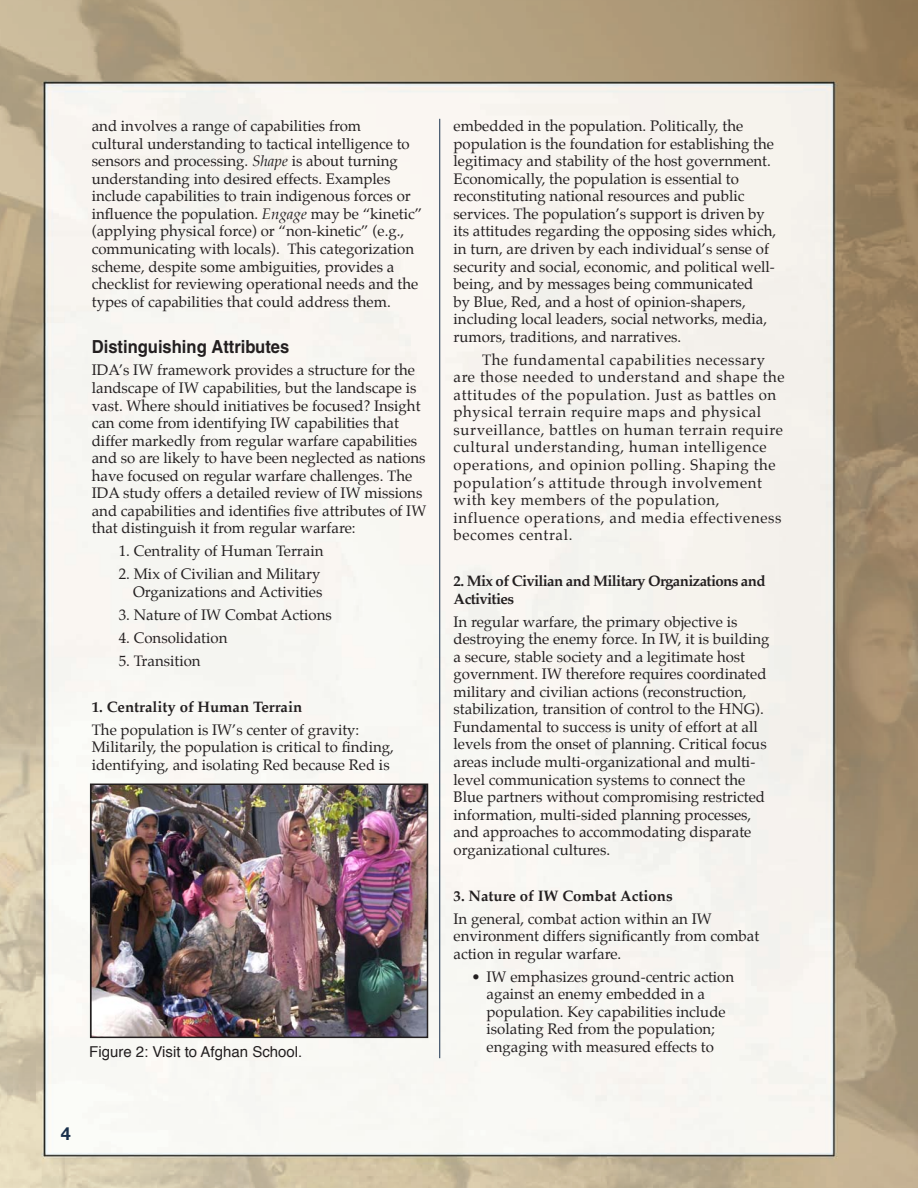
<style>
.page{position:relative;width:918px;height:1188px;background:#fff}
.page>*{position:absolute;margin:0;border:0;box-sizing:border-box;transform-origin:0 0}
.Paragraph_Style_1{font:700 18px "Helvetica";color:#231f20;scale:.92 1}
.t1{font:700 18px "Helvetica Neue";color:#19304c}
.Paragraph_Style_1-2{font:15px/17.5px "Palatino";color:#231f20}
.Paragraph_Style_1-3{font:15px/17.5px "Palatino";letter-spacing:.04em;color:#231f20}
.Paragraph_Style_1-4{font:700 15px/17.5px "Palatino";letter-spacing:-.04em;color:#231f20}
.Paragraph_Style_1-5{font:700 15px "Palatino";color:#231f20}
.t2{font:15px "Helvetica";color:#231f20}
.s1{font-style:italic}
</style>
<div class="page">
<img style="left:0;top:0;width:918px;height:1188px">
<hr style="left:439px;top:119px;width:1px;height:939px;background:#19304c">
<img style="left:93px;top:787px;width:332px;height:248px">
<div style="left:90px;top:784px;width:338px;height:254px;border:2px solid #231f20"></div>
<p class="Paragraph_Style_1-2" style="left:92px;top:117px;width:332px">and involves a range of capabilities from<br>cultural understanding to tactical intelligence to sensors and processing. <span class="s1">Shape</span> is about turning understanding into desired effects. Examples include capabilities to train indigenous forces or influence the population. <span class="s1">Engage</span> may be “kinetic” (applying physical force) or “non-kinetic” (e.g., communicating with locals). This categorization scheme, despite some ambiguities, provides a checklist for reviewing operational needs and the types of capabilities that could address them.</p>
<p class="Paragraph_Style_1" style="left:92px;top:335px;width:216px">Distinguishing Attributes</p>
<p class="Paragraph_Style_1-2" style="left:92px;top:362px;width:336px">IDA’s IW framework provides a structure for the landscape of IW capabilities, but the landscape is vast. Where should initiatives be focused? Insight can come from identifying IW capabilities that differ markedly from regular warfare capabilities and so are likely to have been neglected as nations have focused on regular warfare challenges. The IDA study offers a detailed review of IW missions and capabilities and identifies five attributes of IW that distinguish it from regular warfare:</p>
<p class="Paragraph_Style_1-2" style="left:119px;top:542px;width:206px">1. Centrality of Human Terrain</p>
<p class="Paragraph_Style_1-2" style="left:119px;top:565px;width:205px;text-align:right">2. Mix of Civilian and Military<br>Organizations and Activities</p>
<p class="Paragraph_Style_1-2" style="left:119px;top:606px;width:215px">3. Nature of IW Combat Actions</p>
<p class="Paragraph_Style_1-2" style="left:119px;top:629px;width:110px">4. Consolidation</p>
<p class="Paragraph_Style_1-2" style="left:119px;top:652px;width:83px">5. Transition</p>
<p class="Paragraph_Style_1-5" style="left:92px;top:694px;width:212px">1. Centrality of Human Terrain</p>
<p class="Paragraph_Style_1-2" style="left:92px;top:721px;width:304px">The population is IW’s center of gravity:<br>Militarily, the population is critical to finding, identifying, and isolating Red because Red is</p>
<p class="t2" style="left:89px;top:1040px;width:215px">Figure 2: Visit to Afghan School.</p>
<p class="t1" style="left:61px;top:1122px;width:12px">4</p>
<p class="Paragraph_Style_1-2" style="left:454px;top:117px;width:324px">embedded in the population. Politically, the population is the foundation for establishing the legitimacy and stability of the host government.<br>Economically, the population is essential to reconstituting national resources and public services. The population’s support is driven by its attitudes regarding the opposing sides which, in turn, are driven by each individual’s sense of security and social, economic, and political well&shy;being, and by messages being communicated<br>by Blue, Red, and a host of opinion-shapers, including local leaders, social networks, media, rumors, traditions, and narratives.</p>
<p class="Paragraph_Style_1-3" style="left:454px;top:351px;width:333px;text-indent:28px">The fundamental capabilities necessary are those needed to understand and shape the attitudes of the population. Just as battles on physical terrain require maps and physical surveillance, battles on human terrain require cultural understanding, human intelligence operations, and opinion polling. Shaping the population’s attitude through involvement with key members of the population, influence operations, and media effectiveness becomes central.</p>
<p class="Paragraph_Style_1-4" style="left:454px;top:572px;width:313px">2. Mix of Civilian and Military Organizations and<br>Activities</p>
<p class="Paragraph_Style_1-2" style="left:454px;top:613px;width:318px">In regular warfare, the primary objective is destroying the enemy force. In IW, it is building a secure, stable society and a legitimate host government. IW therefore requires coordinated military and civilian actions (reconstruction, stabilization, transition of control to the HNG).<br>Fundamental to success is unity of effort at all levels from the onset of planning. Critical focus areas include multi-organizational and multi&shy;level communication systems to connect the Blue partners without compromising restricted information, multi-sided planning processes, and approaches to accommodating disparate organizational cultures.</p>
<p class="Paragraph_Style_1-5" style="left:454px;top:883px;width:221px">3. Nature of IW Combat Actions</p>
<p class="Paragraph_Style_1-2" style="left:454px;top:910px;width:307px">In general, combat action within an IW environment differs significantly from combat action in regular warfare.</p>
<p class="Paragraph_Style_1-2" style="left:487px;top:968px;width:249px;text-indent:-15px">• IW emphasizes ground-centric action against an enemy embedded in a population. Key capabilities include isolating Red from the population; engaging with measured effects to</p>
</div>
